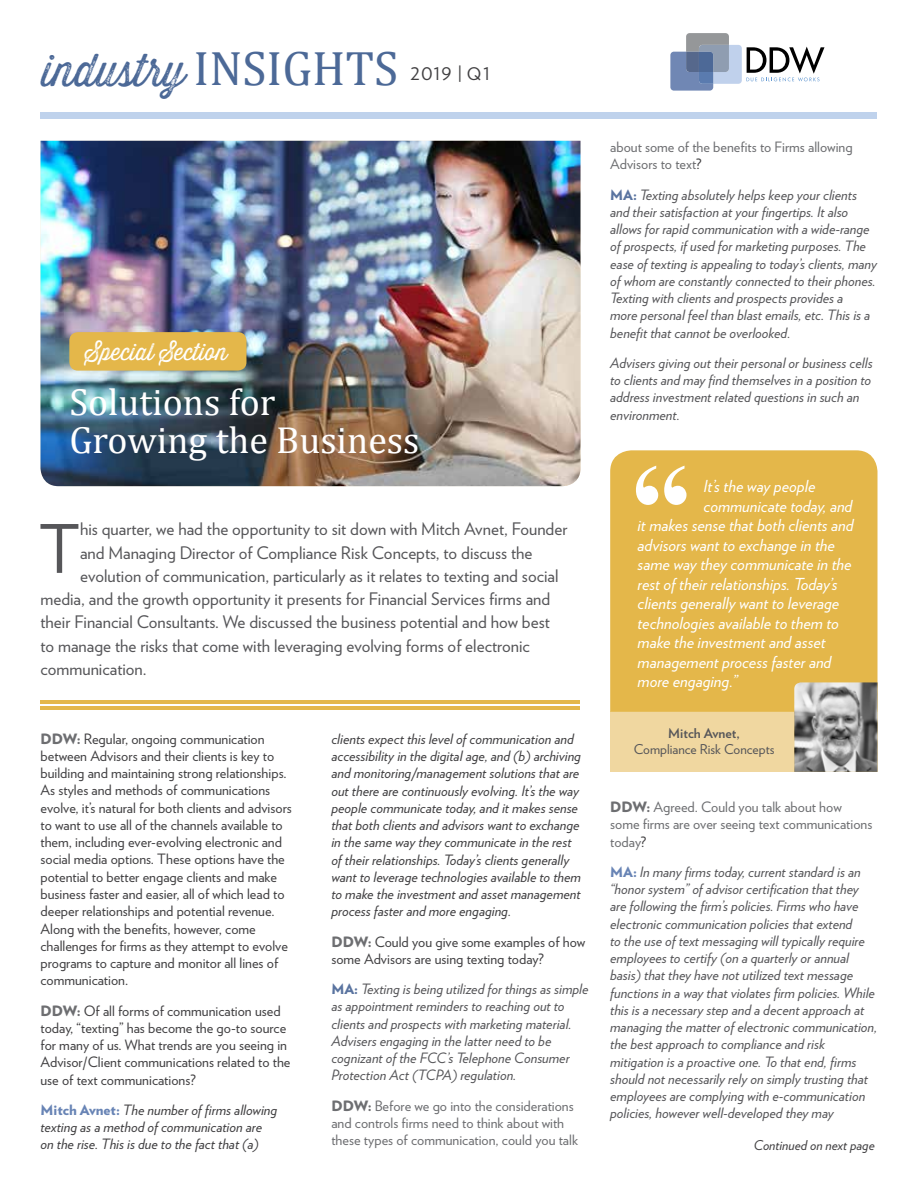
<style>
.page{position:relative;width:918px;height:1188px;background:#fff}
.page>*{position:absolute;margin:0;border:0;box-sizing:border-box;transform-origin:0 0}
.t1{font:700 120.45px "Times New Roman";color:#fff}
.t2{font:66.6px "Verlag";color:#565659}
.t3{font:44.85px "Thirsty Rough Lt Two";color:#4c6997}
.t4{font:37.95px/38px "Cambria";color:#fff}
.t5{font:23.25px "Thirsty Rough Lt Two";color:#fff}
.t6{font:17.4px "Verlag";color:#414042}
.t7{font:17.25px "Verlag";color:#565659}
.t8{font:italic 16.5px "Verlag";color:#fff}
.t9{font:italic 14.25px/17.2px "Verlag";color:#565659}
.t10{font:14.25px/17.2px "Verlag";color:#414042}
.t11{font:italic 14.25px/17.2px "Verlag";color:#414042}
.t12{font:14.25px/17.2px "Verlag";color:#6d6e71}
.t13{font:13.5px "Verlag";color:#565659}
.t14{font:italic 13.5px "Verlag";color:#414042}
.t15{font:700 13.5px "Verlag";color:#565659}
.s1{font-family:"Cambria";font-size:48.6px}
.s2{font-weight:900;color:#6d6e71}
.s3{font-weight:900;font-style:normal;color:#6884b5}
.s4{font-weight:900;font-style:normal;color:#5a74a0}
.s5{font-weight:900}
.s6{color:#414042}
</style>
<div class="page">
<div style="left:40px;top:113px;width:838px;height:6px;background:#bfd2ec"></div>
<img style="left:40px;top:141px;width:540px;height:345px">
<hr style="left:40px;top:700px;width:540px;height:3px;background:#e4b74a">
<hr style="left:40px;top:707px;width:540px;height:3px;background:#e4b74a">
<div style="left:69px;top:332px;width:177px;height:39px;background:#e4b74a;border-radius:9px"></div>
<div style="left:610px;top:711px;width:267px;height:61px;background:#f0d7a0"></div>
<div style="left:610px;top:450px;width:268px;height:262px;background:#e4b74a"></div>
<img style="left:794px;top:682px;width:84px;height:90px">
<svg style="left:670px;top:33px;width:155px;height:58px"></svg>
<h3 class="t3" style="left:43px;top:38px;width:357px">industry <span class="s1">INSIGHTS</span></h3>
<p class="t6" style="left:411px;top:60px;width:81px">2019 | Q 1</p>
<h3 class="t5" style="left:85px;top:335px;width:144px">Special Section</h3>
<h3 class="t4" style="left:69px;top:383px;width:352px">Solutions for<br>Growing the Business</h3>
<h2 class="t2" style="left:39px;top:499px;width:43px">T</h2>
<p class="t7" style="left:80px;top:516px;width:489px">his quarter, we had the opportunity to sit down with Mitch Avnet, Founder</p>
<p class="t7" style="left:80px;top:540px;width:454px">and Managing Director of Compliance Risk Concepts, to discuss the</p>
<p class="t7" style="left:80px;top:563px;width:480px">evolution of communication, particularly as it relates to texting and social</p>
<p class="t7" style="left:40px;top:586px;width:511px">media, and the growth opportunity it presents for Financial Services firms and</p>
<p class="t7" style="left:40px;top:609px;width:511px">their Financial Consultants. We discussed the business potential and how best</p>
<p class="t7" style="left:40px;top:633px;width:491px">to manage the risks that come with leveraging evolving forms of electronic</p>
<p class="t7" style="left:40px;top:656px;width:108px">communication.</p>
<p class="t10" style="left:40px;top:729px;width:253px"><span class="s2">DDW:</span> Regular, ongoing communication between Advisors and their clients is key to building and maintaining strong relationships.<br>As styles and methods of communications evolve, it’s natural for both clients and advisors to want to use all of the channels available to them, including ever-evolving electronic and social media options. These options have the potential to better engage clients and make business faster and easier, all of which lead to deeper relationships and potential revenue.<br>Along with the benefits, however, come challenges for firms as they attempt to evolve programs to capture and monitor all lines of communication.</p>
<p class="t10" style="left:40px;top:1001px;width:252px"><span class="s2">DDW:</span> Of all forms of communication used today, “texting” has become the go-to source for many of us. What trends are you seeing in Advisor/Client communications related to the use of text communications?</p>
<p class="t11" style="left:40px;top:1100px;width:238px"><span class="s3">Mitch Avnet:</span> The number of firms allowing texting as a method of communication are on the rise. This is due to the fact that (a)</p>
<p class="t11" style="left:331px;top:729px;width:251px">clients expect this level of communication and accessibility in the digital age, and (b) archiving and monitoring/management solutions that are out there are continuously evolving. It’s the way people communicate today, and it makes sense that both clients and advisors want to exchange in the same way they communicate in the rest of their relationships. Today’s clients generally want to leverage technologies available to them to make the investment and asset management process faster and more engaging.</p>
<p class="t10" style="left:331px;top:932px;width:256px"><span class="s2">DDW:</span> Could you give some examples of how some Advisors are using texting today?</p>
<p class="t9" style="left:331px;top:979px;width:259px"><span class="s4">MA:</span> Texting is being utilized for things as simple as appointment reminders to reaching out to clients and prospects with marketing material.<br>Advisers engaging in the latter need to be cognizant of the FCC’s Telephone Consumer Protection Act (TCPA) regulation.</p>
<p class="t12" style="left:331px;top:1096px;width:248px"><span class="s5">DDW:</span> Before we go into the considerations and controls firms need to think about with these types of communication, could you talk</p>
<p class="t12" style="left:610px;top:138px;width:244px">about some of the benefits to Firms allowing<br>Advisors to text<span class="s6">?</span></p>
<p class="t9" style="left:610px;top:185px;width:268px"><span class="s4">MA:</span> Texting absolutely helps keep your clients and their satisfaction at your fingertips. It also allows for rapid communication with a wide-range of prospects, if used for marketing purposes. The ease of texting is appealing to today’s clients, many of whom are constantly connected to their phones.<br>Texting with clients and prospects provides a<br>more personal feel than blast emails, etc. This is a benefit that cannot be overlooked.</p>
<p class="t9" style="left:610px;top:353px;width:264px">Advisers giving out their personal or business cells to clients and may find themselves in a position to address investment related questions in such an environment.</p>
<h1 class="t1" style="left:631px;top:424px;width:62px">“</h1>
<p class="t8" style="left:704px;top:473px;width:114px">It’s the way people</p>
<p class="t8" style="left:704px;top:493px;width:150px">communicate today, and</p>
<p class="t8" style="left:638px;top:512px;width:218px">it makes sense that both clients and</p>
<p class="t8" style="left:638px;top:532px;width:199px">advisors want to exchange in the</p>
<p class="t8" style="left:638px;top:551px;width:216px">same way they communicate in the</p>
<p class="t8" style="left:638px;top:571px;width:201px">rest of their relationships. Today’s</p>
<p class="t8" style="left:638px;top:590px;width:203px">clients generally want to leverage</p>
<p class="t8" style="left:638px;top:610px;width:203px">technologies available to them to</p>
<p class="t8" style="left:638px;top:629px;width:190px">make the investment and asset</p>
<p class="t8" style="left:638px;top:649px;width:195px">management process faster and</p>
<p class="t8" style="left:638px;top:668px;width:102px">more engaging.”</p>
<p class="t15" style="left:668px;top:723px;width:73px">Mitch Avnet,</p>
<p class="t13" style="left:634px;top:740px;width:142px">Compliance Risk Concepts</p>
<p class="t12" style="left:610px;top:798px;width:264px"><span class="s5">DDW:</span> Agreed. Could you talk about how some firms are over seeing text communications today<span class="s6">?</span></p>
<p class="t9" style="left:610px;top:862px;width:269px"><span class="s3">MA:</span> In many firms today, current standard is an “honor system” of advisor certification that they are following the firm’s policies. Firms who have electronic communication policies that extend<br>to the use of text messaging will typically require employees to certify (on a quarterly or annual basis) that they have not utilized text message functions in a way that violates firm policies. While this is a necessary step and a decent approach at managing the matter of electronic communication, the best approach to compliance and risk mitigation is a proactive one. To that end, firms should not necessarily rely on simply trusting that employees are complying with e-communication policies, however well-developed they may</p>
<p class="t14" style="left:754px;top:1134px;width:123px">Continued on next page</p>
</div>
